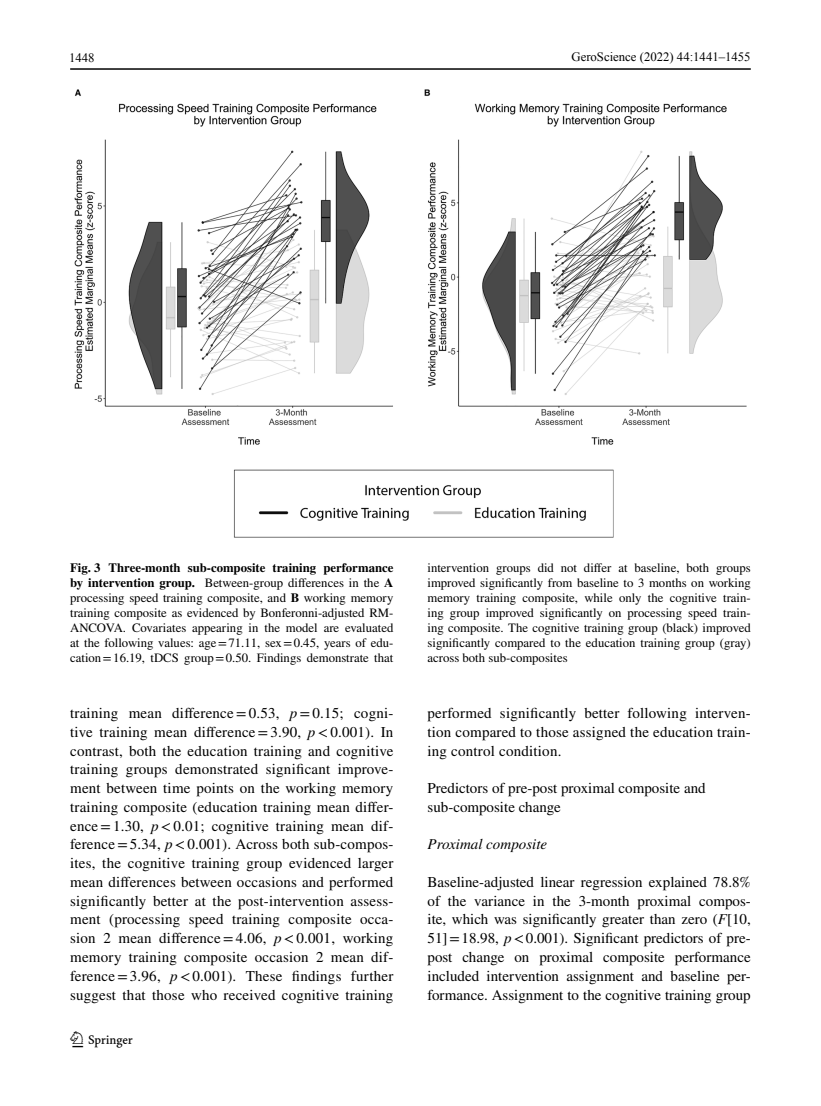
<style>
.page{position:relative;width:821px;height:1106px;background:#fff}
.page>*{position:absolute;margin:0;border:0;box-sizing:border-box;transform-origin:0 0}
.t1{font:22.5px "Springnew Regular 2";color:#000}
.t2{font:15px/18.8px "STIX";color:#000;text-align:justify}
.t3{font:italic 15px "STIX";color:#000}
.t4{font:12.75px/15px "STIX";color:#000;text-align:justify}
.t5{font:12.75px "Times New Roman";color:#000}
.t6{font:12.75px "Times New Roman PSMT2";color:#000}
.s1{font-weight:700}
.s2{font-style:italic}
</style>
<div class="page">
<hr style="left:70px;top:68px;width:680px;height:2px;background:#000">
<img style="left:74px;top:89px;width:672px;height:448px">
<p class="t6" style="left:69px;top:53px;width:27px">1448</p>
<p class="t5" style="left:571px;top:53px;width:181px">GeroScience (2022) 44:1441–1455</p>
<p class="t4" style="left:70px;top:561px;width:325px"><span class="s1">Fig. 3 Three-month sub-composite training performance by intervention group.</span> Between-group differences in the <span class="s1">A </span>processing speed training composite, and <span class="s1">B</span> working memory training composite as evidenced by Bonferonni-adjusted RM-ANCOVA. Covariates appearing in the model are evaluated at the following values: age=71.11, sex=0.45, years of edu&shy;cation=16.19, tDCS group=0.50. Findings demonstrate that</p>
<p class="t4" style="left:427px;top:561px;width:325px">intervention groups did not differ at baseline, both groups improved significantly from baseline to 3 months on working memory training composite, while only the cognitive train&shy;ing group improved significantly on processing speed train&shy;ing composite. The cognitive training group (black) improved significantly compared to the education training group (gray) across both sub-composites</p>
<p class="t2" style="left:70px;top:704px;width:325px">training mean difference=0.53, <span class="s2">p</span>=0.15; cogni&shy;tive training mean difference=3.90, <span class="s2">p</span>&lt;0.001). In contrast, both the education training and cognitive training groups demonstrated significant improve&shy;ment between time points on the working memory training composite (education training mean differ&shy;ence=1.30, <span class="s2">p</span>&lt;0.01; cognitive training mean dif&shy;ference=5.34, <span class="s2">p</span>&lt;0.001). Across both sub-compos&shy;ites, the cognitive training group evidenced larger mean differences between occasions and performed significantly better at the post-intervention assess&shy;ment (processing speed training composite occa&shy;sion 2 mean difference=4.06, <span class="s2">p</span>&lt;0.001, working memory training composite occasion 2 mean dif&shy;ference=3.96, <span class="s2">p</span>&lt;0.001). These findings further suggest that those who received cognitive training</p>
<p class="t2" style="left:427px;top:704px;width:325px">performed significantly better following interven&shy;tion compared to those assigned the education train&shy;ing control condition.</p>
<p class="t2" style="left:427px;top:779px;width:280px">Predictors of pre‑post proximal composite and sub‑composite change</p>
<p class="t3" style="left:427px;top:834px;width:121px">Proximal composite</p>
<p class="t2" style="left:427px;top:873px;width:325px">Baseline-adjusted linear regression explained 78.8% of the variance in the 3-month proximal compos&shy;ite, which was significantly greater than zero (<span class="s2">F</span>[10, 51]=18.98, <span class="s2">p</span>&lt;0.001). Significant predictors of pre&shy;post change on proximal composite performance included intervention assignment and baseline per&shy;formance. Assignment to the cognitive training group</p>
<h1 class="t1" style="left:72px;top:1031px;width:62px">1 3</h1>
</div>
